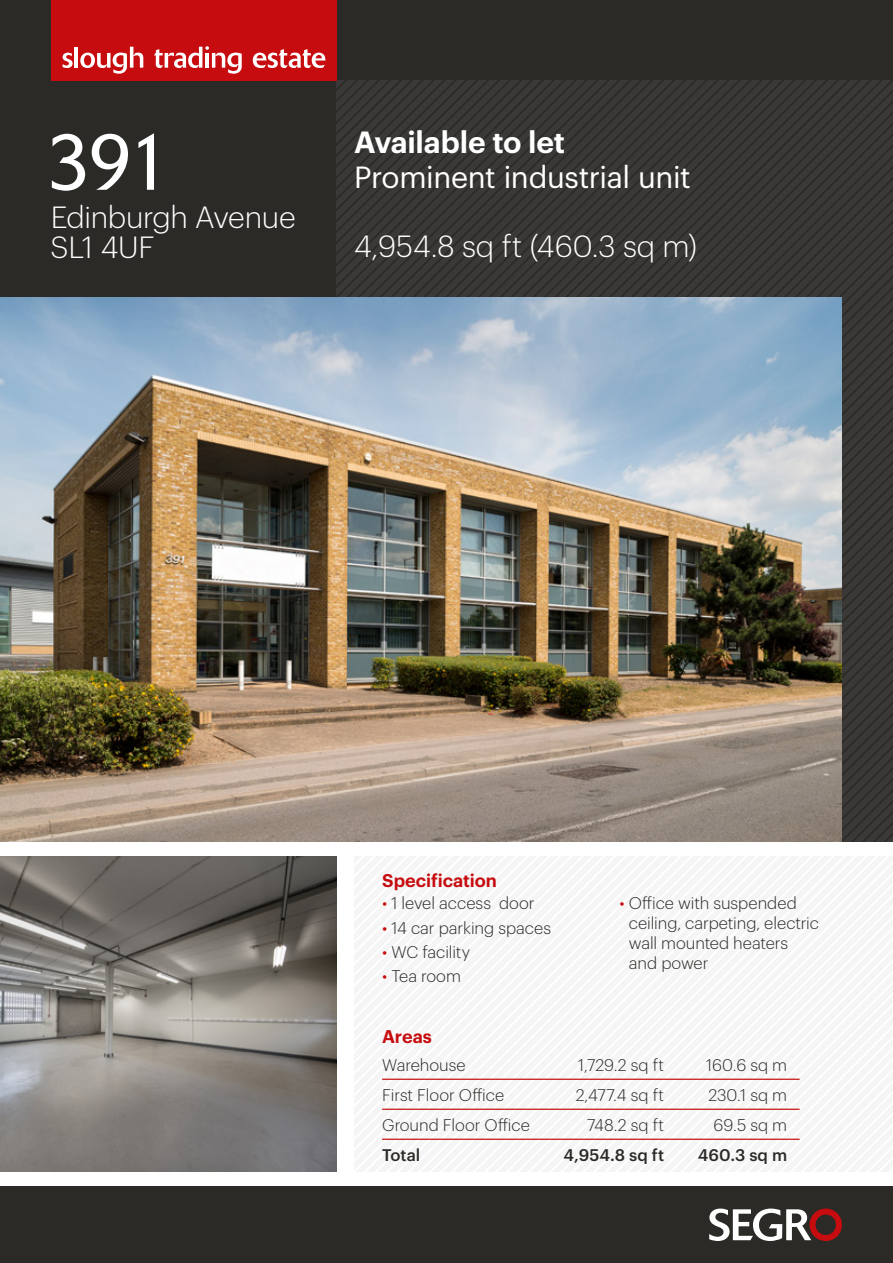
<style>
.page{position:relative;width:893px;height:1263px;background:#fff}
.page>*{position:absolute;margin:0;border:0;box-sizing:border-box;transform-origin:0 0}
.t1{font:300 80.7px "Delta BQ";color:#fff}
.t2{font:300 30px/30px "Graphik";letter-spacing:-.01em;color:#fff}
.t3{font:30px "Graphik";letter-spacing:-.015em;color:#fff}
.t4{font:600 30px "Graphik";letter-spacing:-.005em;color:#fff}
.t5{font:600 18px "Graphik";color:#c70c0f}
.t6{font:300 16.5px/19.8px "Graphik";color:#2c2a27}
.t7{font:500 16.5px "Graphik";letter-spacing:.005em;color:#2c2a27}
.s1{color:#c70c0f}
</style>
<div class="page">
<div style="left:0;top:1186px;width:893px;height:77px;background:#2c2a27"></div>
<div style="left:0;top:0;width:893px;height:842px;background:linear-gradient(to right,#2d2b29,#32302e)"></div>
<svg style="left:738px;top:81px;width:11px;height:217px"></svg>
<svg style="left:749px;top:81px;width:11px;height:217px"></svg>
<svg style="left:760px;top:81px;width:11px;height:217px"></svg>
<svg style="left:771px;top:81px;width:11px;height:217px"></svg>
<svg style="left:782px;top:81px;width:11px;height:217px"></svg>
<svg style="left:793px;top:81px;width:11px;height:217px"></svg>
<svg style="left:804px;top:81px;width:11px;height:217px"></svg>
<svg style="left:815px;top:81px;width:11px;height:217px"></svg>
<svg style="left:826px;top:81px;width:10px;height:217px"></svg>
<svg style="left:836px;top:81px;width:57px;height:761px"></svg>
<img style="left:0;top:298px;width:842px;height:544px">
<img style="left:0;top:857px;width:337px;height:314px">
<div style="left:51px;top:0;width:286px;height:81px;background:#c70c0f"></div>
<svg style="left:63px;top:53px;width:10px;height:15px"></svg>
<hr style="left:75px;top:47px;width:3px;height:21px;background:#fff">
<svg style="left:80px;top:47px;width:63px;height:27px"></svg>
<svg style="left:253px;top:49px;width:72px;height:19px"></svg>
<svg style="left:154px;top:46px;width:88px;height:28px"></svg>
<svg style="left:709px;top:1208px;width:133px;height:33px"></svg>
<hr style="left:382px;top:1078px;width:418px;height:2px;background:#c70c0f">
<hr style="left:382px;top:1108px;width:418px;height:2px;background:#c70c0f">
<hr style="left:382px;top:1138px;width:418px;height:2px;background:#c70c0f">
<h1 class="t1" style="left:47px;top:114px;width:127px">391</h1>
<h2 class="t2" style="left:50px;top:199px;width:247px">Edinburgh Avenue<br>SL1 4UF</h2>
<h2 class="t4" style="left:354px;top:120px;width:213px">Available to let</h2>
<h2 class="t3" style="left:354px;top:154px;width:338px">Prominent industrial unit</h2>
<h2 class="t2" style="left:354px;top:229px;width:345px">4,954.8 sq ft (460.3 sq m)</h2>
<p class="t5" style="left:382px;top:866px;width:116px">Specification</p>
<p class="t6" style="left:382px;top:892px;width:154px"><span class="s1">•</span> 1 level access door</p>
<p class="t6" style="left:382px;top:916px;width:170px"><span class="s1">•</span> 14 car parking spaces</p>
<p class="t6" style="left:382px;top:941px;width:89px"><span class="s1">•</span> WC facility</p>
<p class="t6" style="left:382px;top:965px;width:80px"><span class="s1">•</span> Tea room</p>
<p class="t6" style="left:629px;top:892px;width:192px;text-indent:-9px"><span class="s1">•</span> Office with suspended ceiling, carpeting, electric wall mounted heaters and power</p>
<p class="t5" style="left:382px;top:1022px;width:51px">Areas</p>
<p class="t6" style="left:382px;top:1054px;width:85px">Warehouse</p>
<p class="t6" style="left:578px;top:1054px;width:87px">1,729.2 sq ft</p>
<p class="t6" style="left:706px;top:1054px;width:82px">160.6 sq m</p>
<p class="t6" style="left:382px;top:1084px;width:124px">First Floor Office</p>
<p class="t6" style="left:576px;top:1084px;width:90px">2,477.4 sq ft</p>
<p class="t6" style="left:708px;top:1084px;width:80px">230.1 sq m</p>
<p class="t6" style="left:382px;top:1114px;width:149px">Ground Floor Office</p>
<p class="t6" style="left:587px;top:1114px;width:79px">748.2 sq ft</p>
<p class="t6" style="left:713px;top:1114px;width:75px">69.5 sq m</p>
<p class="t7" style="left:382px;top:1142px;width:40px">Total</p>
<p class="t7" style="left:563px;top:1142px;width:102px">4,954.8 sq ft</p>
<p class="t7" style="left:698px;top:1142px;width:91px">460.3 sq m</p>
</div>
